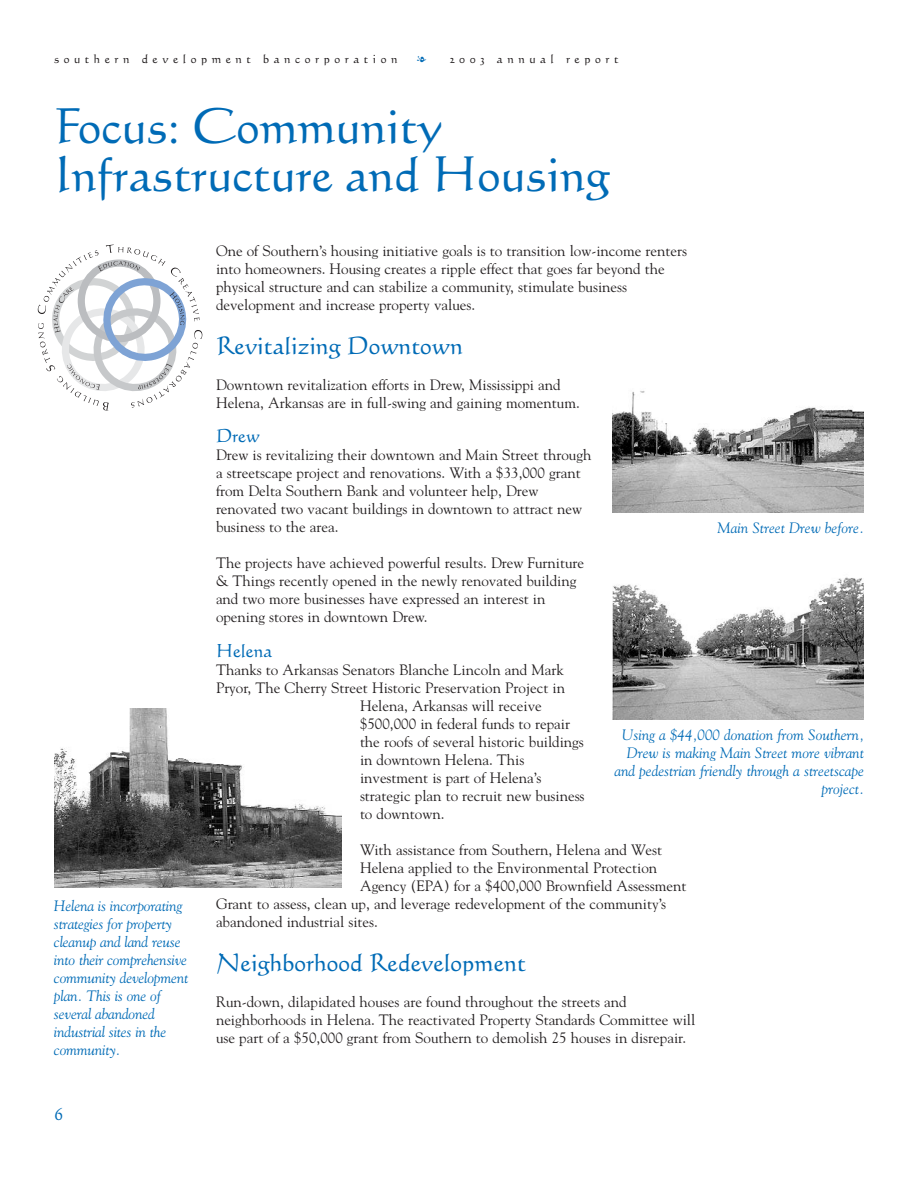
<style>
.page{position:relative;width:918px;height:1188px;background:#fff}
.page>*{position:absolute;margin:0;border:0;box-sizing:border-box;transform-origin:0 0}
.t1{font:48px/48px "Calligraphic 421 BT Roman B";color:#006bb6}
.t2{font:24px "Calligraphic 421 BT Roman B";color:#006bb6}
.t3{font:18px "Calligraphic 421 BT Roman B";color:#006bb6}
.t4{font:15px/18px "Goudy";color:#231f20}
.t5{font:italic 15px/18px "Goudy";letter-spacing:-.01em;color:#006bb6;text-align:right}
.t6{font:12px "Calligraphic 421 BT Roman B";letter-spacing:.38em;color:#231f20}
</style>
<div class="page">
<svg style="left:37px;top:244px;width:166px;height:166px"></svg>
<img style="left:54px;top:708px;width:288px;height:180px">
<img style="left:612px;top:391px;width:252px;height:122px">
<img style="left:612px;top:577px;width:252px;height:143px">
<p class="t6" style="left:54px;top:54px;width:345px">southern development bancorporation</p>
<p class="t6" style="left:450px;top:54px;width:170px">2003 annual report</p>
<h1 class="t1" style="left:54px;top:107px;width:558px">Focus: Community<br>Infrastructure and Housing</h1>
<p class="t5" style="left:54px;top:898px;width:136px;text-align:left">Helena is incorporating strategies for property cleanup and land reuse into their comprehensive community development plan. This is one of several abandoned industrial sites in the community.</p>
<p class="t3" style="left:54px;top:1107px;width:11px">6</p>
<p class="t4" style="left:216px;top:243px;width:473px">One of Southern’s housing initiative goals is to transition low-income renters into homeowners. Housing creates a ripple effect that goes far beyond the physical structure and can stabilize a community, stimulate business development and increase property values.</p>
<h2 class="t2" style="left:216px;top:337px;width:248px">Revitalizing Downtown</h2>
<p class="t4" style="left:216px;top:377px;width:365px">Downtown revitalization efforts in Drew, Mississippi and<br>Helena, Arkansas are in full-swing and gaining momentum.</p>
<p class="t3" style="left:216px;top:430px;width:45px">Drew</p>
<p class="t4" style="left:216px;top:447px;width:377px">Drew is revitalizing their downtown and Main Street through a streetscape project and renovations. With a $33,000 grant from Delta Southern Bank and volunteer help, Drew renovated two vacant buildings in downtown to attract new business to the area.</p>
<p class="t4" style="left:216px;top:555px;width:370px">The projects have achieved powerful results. Drew Furniture &amp; Things recently opened in the newly renovated building and two more businesses have expressed an interest in opening stores in downtown Drew.</p>
<p class="t3" style="left:216px;top:644px;width:58px">Helena</p>
<p class="t4" style="left:216px;top:662px;width:349px">Thanks to Arkansas Senators Blanche Lincoln and Mark</p>
<p class="t4" style="left:216px;top:680px;width:351px">Pryor, The Cherry Street Historic Preservation Project in</p>
<p class="t4" style="left:360px;top:698px;width:183px">Helena, Arkansas will receive</p>
<p class="t4" style="left:360px;top:716px;width:212px">$500,000 in federal funds to repair</p>
<p class="t4" style="left:360px;top:734px;width:225px">the roofs of several historic buildings</p>
<p class="t4" style="left:360px;top:752px;width:166px">in downtown Helena. This</p>
<p class="t4" style="left:360px;top:770px;width:183px">investment is part of Helena’s</p>
<p class="t4" style="left:360px;top:788px;width:226px">strategic plan to recruit new business</p>
<p class="t4" style="left:360px;top:806px;width:86px">to downtown.</p>
<p class="t4" style="left:360px;top:842px;width:303px">With assistance from Southern, Helena and West</p>
<p class="t4" style="left:360px;top:860px;width:299px">Helena applied to the Environmental Protection</p>
<p class="t4" style="left:360px;top:878px;width:328px">Agency (EPA) for a $400,000 Brownfield Assessment</p>
<p class="t4" style="left:216px;top:896px;width:452px">Grant to assess, clean up, and leverage redevelopment of the community’s</p>
<p class="t4" style="left:216px;top:914px;width:163px">abandoned industrial sites.</p>
<h2 class="t2" style="left:216px;top:954px;width:311px">Neighborhood Redevelopment</h2>
<p class="t4" style="left:216px;top:994px;width:481px">Run-down, dilapidated houses are found throughout the streets and neighborhoods in Helena. The reactivated Property Standards Committee will use part of a $50,000 grant from Southern to demolish 25 houses in disrepair.</p>
<p class="t5" style="left:718px;top:520px;width:148px">Main Street Drew before.</p>
<p class="t5" style="left:614px;top:727px;width:251px">Using a $44,000 donation from Southern, Drew is making Main Street more vibrant and pedestrian friendly through a streetscape project.</p>
</div>
